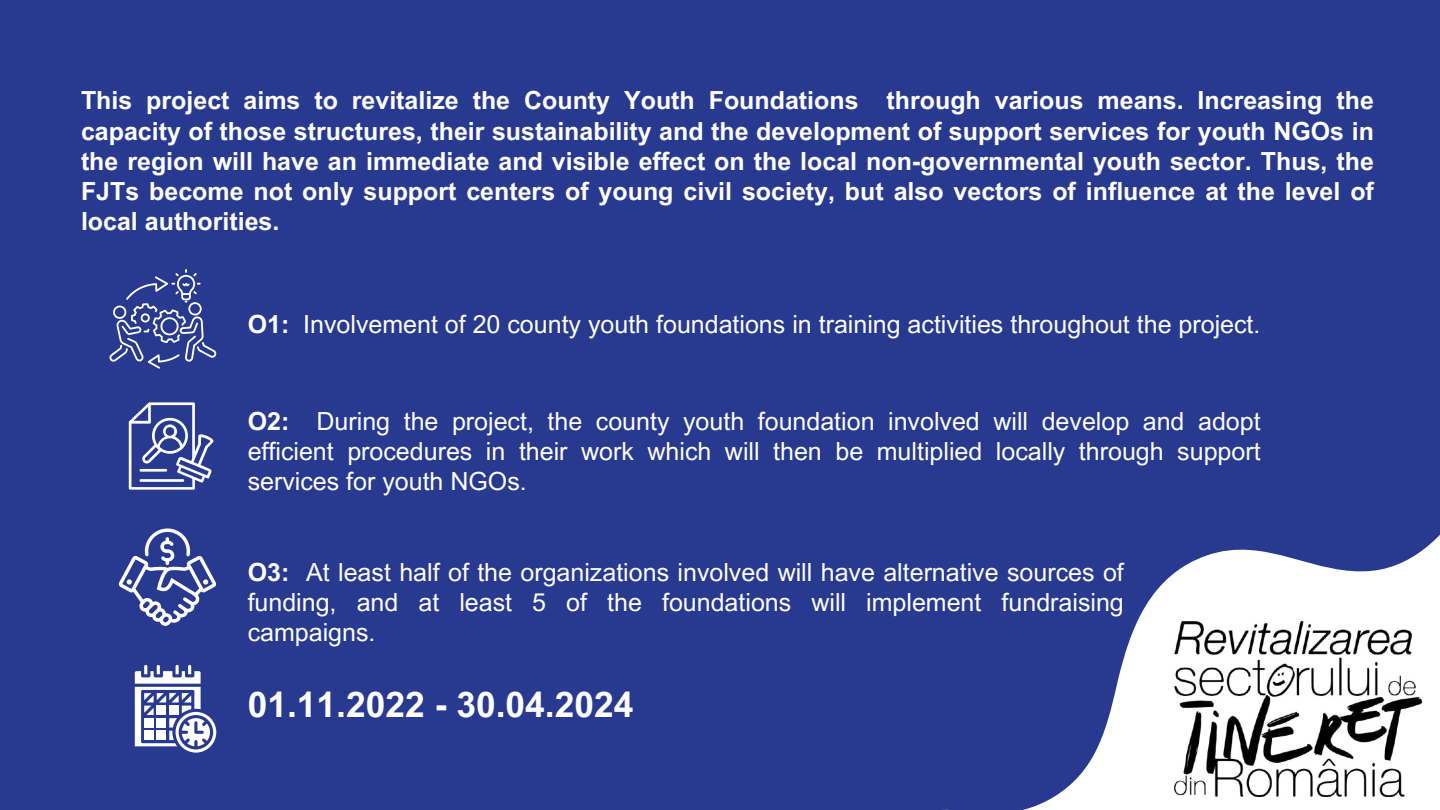
<style>
.page{position:relative;width:1440px;height:810px;background:#283990}
.page>*{position:absolute;margin:0;border:0;box-sizing:border-box;transform-origin:0 0}
.t1{font:700 35.4px "Arial MT Pro";color:#fff}
.t2{font:25px/30px "Arial MT Pro";color:#fff;text-align:justify}
.t3{font:700 25px/30.3px "Arial MT Pro";color:#fff;text-align:justify}
.s1{font-weight:700}
</style>
<div class="page">
<svg style="left:942px;top:535px;width:498px;height:275px"></svg>
<img style="left:1174px;top:621px;width:248px;height:176px">
<svg style="left:135px;top:665px;width:81px;height:88px"></svg>
<svg style="left:109px;top:269px;width:107px;height:100px"></svg>
<svg style="left:128px;top:402px;width:85px;height:87px"></svg>
<svg style="left:119px;top:528px;width:97px;height:98px"></svg>
<p class="t3" style="left:81px;top:88px;width:1294px">This project aims to revitalize the County Youth Foundations through various means. Increasing the capacity of those structures, their sustainability and the development of support services for youth NGOs in the region will have an immediate and visible effect on the local non-governmental youth sector. Thus, the FJTs become not only support centers of young civil society, but also vectors of influence at the level of local authorities.</p>
<p class="t2" style="left:248px;top:313px;width:1014px"><span class="s1">O1:</span> Involvement of 20 county youth foundations in training activities throughout the project.</p>
<p class="t2" style="left:248px;top:409px;width:1014px"><span class="s1">O2:</span> During the project, the county youth foundation involved will develop and adopt efficient procedures in their work which will then be multiplied locally through support services for youth NGOs.</p>
<p class="t2" style="left:248px;top:560px;width:878px"><span class="s1">O3:</span> At least half of the organizations involved will have alternative sources of funding, and at least 5 of the foundations will implement fundraising campaigns.</p>
<h1 class="t1" style="left:248px;top:691px;width:387px">01.11.2022 - 30.04.2024</h1>
</div>
